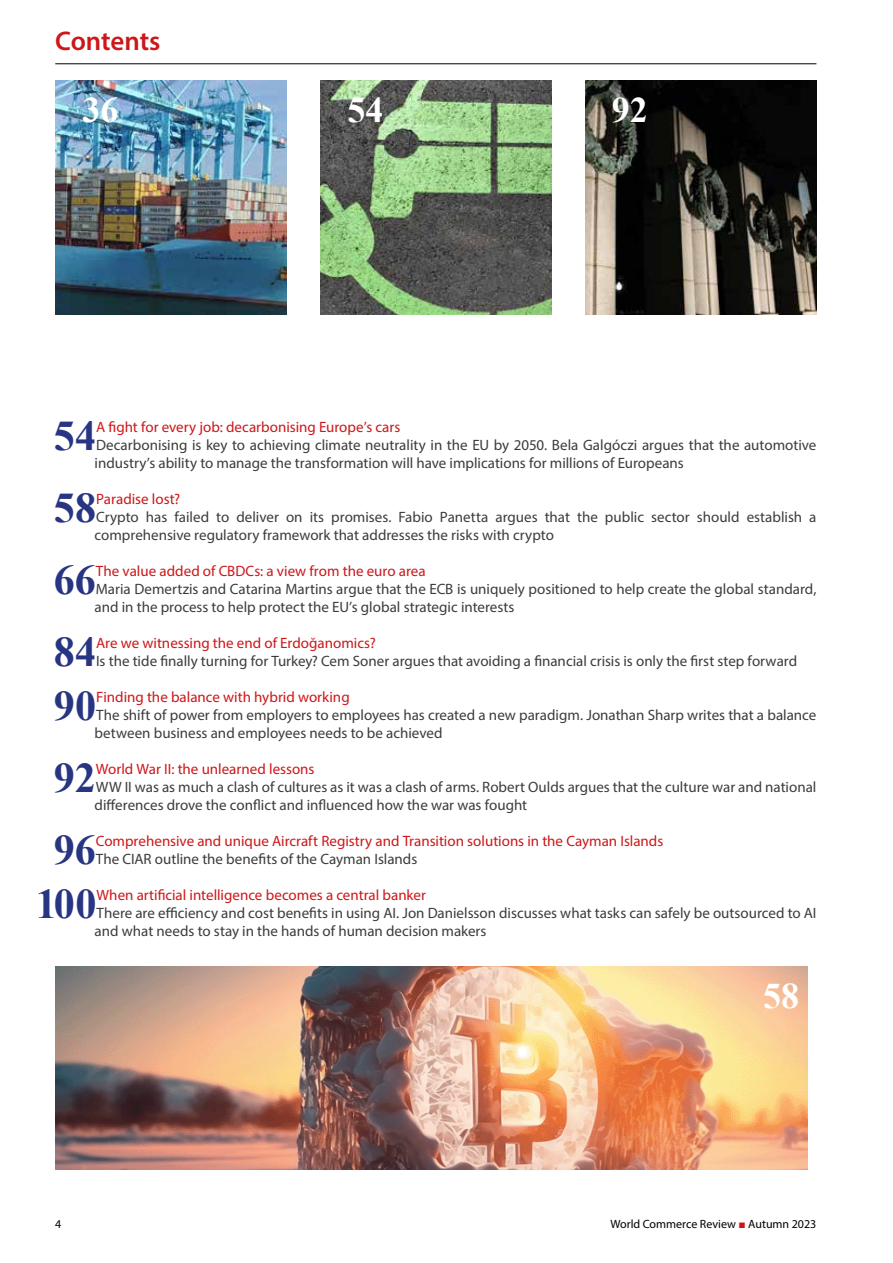
<style>
.page{position:relative;width:893px;height:1263px;background:#fff}
.page>*{position:absolute;margin:0;border:0;box-sizing:border-box;transform-origin:0 0}
.t1{font:700 42.15px "Times New Roman";color:#283583}
.t2{font:700 36px "Times New Roman";color:#fff}
.t3{font:600 27px "Myriad Pro";letter-spacing:-.005em;color:#cd1719}
.t4{font:15px/18px "Myriad Pro";color:#3c3c3b}
.t5{font:15px "Myriad Pro";color:#cd1719}
.t6{font:12px "Myriad Pro";color:#000}
.s1{font-family:"Times New Roman";color:#cd1719}
</style>
<div class="page">
<hr style="left:55px;top:64px;width:761px;height:1px;background:#000">
<img style="left:55px;top:81px;width:231px;height:234px">
<img style="left:320px;top:81px;width:231px;height:234px">
<img style="left:585px;top:81px;width:231px;height:234px">
<img style="left:55px;top:966px;width:753px;height:204px">
<h3 class="t3" style="left:55px;top:24px;width:107px">Contents</h3>
<h2 class="t2" style="left:83px;top:84px;width:37px">36</h2>
<h2 class="t2" style="left:348px;top:84px;width:37px">54</h2>
<h2 class="t2" style="left:612px;top:84px;width:37px">92</h2>
<h1 class="t1" style="left:54px;top:405px;width:44px">54</h1>
<p class="t5" style="left:96px;top:418px;width:306px">A fight for every job: decarbonising Europe’s cars</p>
<p class="t4" style="left:95px;top:436px;width:723px">Decarbonising is key to achieving climate neutrality in the EU by 2050. Bela Galgóczi argues that the automotive industry’s ability to manage the transformation will have implications for millions of Europeans</p>
<h1 class="t1" style="left:54px;top:477px;width:44px">58</h1>
<p class="t5" style="left:96px;top:490px;width:86px">Paradise lost?</p>
<p class="t4" style="left:95px;top:508px;width:723px">Crypto has failed to deliver on its promises. Fabio Panetta argues that the public sector should establish a comprehensive regulatory framework that addresses the risks with crypto</p>
<h1 class="t1" style="left:54px;top:549px;width:44px">66</h1>
<p class="t5" style="left:96px;top:562px;width:331px">The value added of CBDCs: a view from the euro area</p>
<p class="t4" style="left:95px;top:580px;width:723px">Maria Demertzis and Catarina Martins argue that the ECB is uniquely positioned to help create the global standard, and in the process to help protect the EU’s global strategic interests</p>
<h1 class="t1" style="left:54px;top:621px;width:44px">84</h1>
<p class="t5" style="left:96px;top:634px;width:281px">Are we witnessing the end of Erdoğanomics?</p>
<p class="t4" style="left:96px;top:652px;width:703px">Is the tide finally turning for Turkey? Cem Soner argues that avoiding a financial crisis is only the first step forward</p>
<h1 class="t1" style="left:54px;top:675px;width:44px">90</h1>
<p class="t5" style="left:96px;top:688px;width:255px">Finding the balance with hybrid working</p>
<p class="t4" style="left:95px;top:706px;width:723px">The shift of power from employers to employees has created a new paradigm. Jonathan Sharp writes that a balance between business and employees needs to be achieved</p>
<h1 class="t1" style="left:54px;top:747px;width:43px">92</h1>
<p class="t5" style="left:96px;top:760px;width:220px">World War II: the unlearned lessons</p>
<p class="t4" style="left:95px;top:778px;width:723px">WW II was as much a clash of cultures as it was a clash of arms. Robert Oulds argues that the culture war and national differences drove the conflict and influenced how the war was fought</p>
<h1 class="t1" style="left:54px;top:819px;width:43px">96</h1>
<p class="t5" style="left:96px;top:832px;width:569px">Comprehensive and unique Aircraft Registry and Transition solutions in the Cayman Islands</p>
<p class="t4" style="left:96px;top:850px;width:323px">The CIAR outline the benefits of the Cayman Islands</p>
<h1 class="t1" style="left:36px;top:873px;width:62px">100</h1>
<p class="t5" style="left:97px;top:886px;width:331px">When artificial intelligence becomes a central banker</p>
<p class="t4" style="left:95px;top:904px;width:723px">There are efficiency and cost benefits in using AI. Jon Danielsson discusses what tasks can safely be outsourced to AI and what needs to stay in the hands of human decision makers</p>
<h2 class="t2" style="left:763px;top:969px;width:37px">58</h2>
<p class="t6" style="left:55px;top:1216px;width:8px">4</p>
<p class="t6" style="left:610px;top:1216px;width:208px">World Commerce Review <span class="s1">■</span> Autumn 2023</p>
</div>
